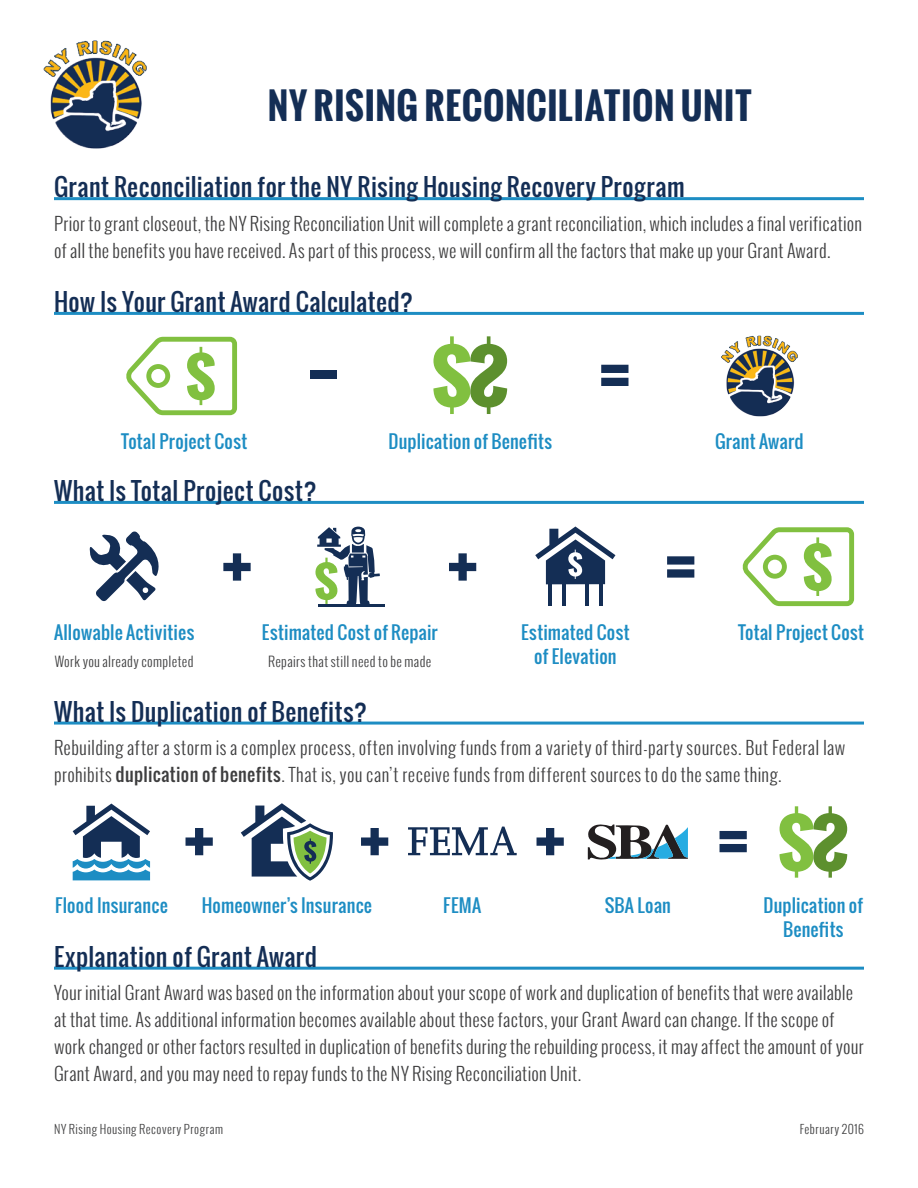
<style>
.page{position:relative;width:918px;height:1188px;background:#fff}
.page>*{position:absolute;margin:0;border:0;box-sizing:border-box;transform-origin:0 0}
.t1{font:900 54px "Helvetica Neue LT Pro";color:#142e55}
.t2{font:700 36px "Oswald";letter-spacing:.015em;color:#142e55}
.Subhead{font:24px "Oswald";letter-spacing:.02em;color:#142e55}
.Body{font:300 18px/27px "Oswald";letter-spacing:.015em;color:#3e3e3f}
.t3{font:18px/24px "Oswald";letter-spacing:.015em;color:#1d8dc3;text-align:center}
.t4{font:300 13.5px "Oswald";letter-spacing:.025em;color:#3e3e3f}
.t5{font:300 12px "Oswald";letter-spacing:.04em;color:#3e3e3f}
.s1{font-weight:400}
</style>
<div class="page">
<img style="left:43px;top:40px;width:104px;height:109px">
<hr style="left:54px;top:197px;width:810px;height:3px;background:#1d8dc3">
<hr style="left:54px;top:722px;width:810px;height:3px;background:#1d8dc3">
<hr style="left:54px;top:967px;width:810px;height:3px;background:#1d8dc3">
<hr style="left:54px;top:312px;width:810px;height:3px;background:#1d8dc3">
<hr style="left:54px;top:501px;width:810px;height:3px;background:#1d8dc3">
<svg style="left:89px;top:531px;width:70px;height:70px"></svg>
<hr style="left:318px;top:604px;width:66px;height:2px;background:#142e55">
<svg style="left:315px;top:527px;width:65px;height:77px"></svg>
<svg style="left:126px;top:337px;width:111px;height:78px"></svg>
<svg style="left:742px;top:527px;width:112px;height:79px"></svg>
<svg style="left:535px;top:526px;width:80px;height:58px"></svg>
<hr style="left:548px;top:582px;width:4px;height:24px;background:#142e55">
<hr style="left:562px;top:582px;width:4px;height:24px;background:#142e55">
<hr style="left:599px;top:582px;width:4px;height:24px;background:#142e55">
<hr style="left:585px;top:582px;width:4px;height:24px;background:#142e55">
<svg style="left:433px;top:336px;width:74px;height:78px"></svg>
<img style="left:721px;top:335px;width:77px;height:82px">
<svg style="left:73px;top:804px;width:77px;height:76px"></svg>
<svg style="left:241px;top:803px;width:92px;height:78px"></svg>
<svg style="left:408px;top:827px;width:109px;height:28px"></svg>
<svg style="left:588px;top:824px;width:100px;height:36px"></svg>
<svg style="left:780px;top:806px;width:67px;height:72px"></svg>
<p class="t2" style="left:268px;top:79px;width:485px">NY RISING RECONCILIATION UNIT</p>
<p class="Subhead" style="left:54px;top:169px;width:632px">Grant Reconciliation for the NY Rising Housing Recovery Program</p>
<p class="Body" style="left:54px;top:210px;width:810px">Prior to grant closeout, the NY Rising Reconciliation Unit will complete a grant reconciliation, which includes a final verification of all the benefits you have received. As part of this process, we will confirm all the factors that make up your Grant Award.</p>
<p class="Subhead" style="left:54px;top:283px;width:361px">How Is Your Grant Award Calculated?</p>
<p class="t1" style="left:310px;top:338px;width:28px">–</p>
<p class="t1" style="left:599px;top:338px;width:34px">=</p>
<p class="t3" style="left:121px;top:429px;width:127px">Total Project Cost</p>
<p class="Subhead" style="left:54px;top:472px;width:264px">What Is Total Project Cost?</p>
<p class="t3" style="left:389px;top:429px;width:165px">Duplication of Benefits</p>
<p class="t3" style="left:715px;top:429px;width:90px">Grant Award</p>
<p class="t3" style="left:54px;top:620px;width:142px">Allowable Activities</p>
<p class="t4" style="left:55px;top:653px;width:140px">Work you already completed</p>
<p class="t1" style="left:221px;top:529px;width:34px">+</p>
<p class="t1" style="left:446px;top:529px;width:34px">+</p>
<p class="t3" style="left:262px;top:620px;width:177px">Estimated Cost of Repair</p>
<p class="t4" style="left:268px;top:653px;width:165px">Repairs that still need to be made</p>
<p class="t1" style="left:665px;top:529px;width:34px">=</p>
<p class="t3" style="left:521px;top:620px;width:110px">Estimated Cost</p>
<p class="t3" style="left:738px;top:620px;width:127px">Total Project Cost</p>
<p class="t3" style="left:534px;top:644px;width:84px">of Elevation</p>
<p class="Subhead" style="left:54px;top:693px;width:315px">What Is Duplication of Benefits?</p>
<p class="Body" style="left:54px;top:734px;width:793px">Rebuilding after a storm is a complex process, often involving funds from a variety of third-party sources. But Federal law prohibits <span class="s1">duplication of benefits</span>. That is, you can’t receive funds from different sources to do the same thing.</p>
<p class="t1" style="left:183px;top:804px;width:34px">+</p>
<p class="t1" style="left:358px;top:804px;width:34px">+</p>
<p class="t1" style="left:534px;top:804px;width:34px">+</p>
<p class="t1" style="left:717px;top:804px;width:34px">=</p>
<p class="t3" style="left:55px;top:893px;width:114px">Flood Insurance</p>
<p class="t3" style="left:202px;top:893px;width:172px">Homeowner’s Insurance</p>
<p class="t3" style="left:443px;top:893px;width:40px">FEMA</p>
<p class="t3" style="left:605px;top:893px;width:68px">SBA Loan</p>
<p class="t3" style="left:764px;top:893px;width:101px">Duplication of<br>Benefits</p>
<p class="Subhead" style="left:54px;top:938px;width:265px">Explanation of Grant Award</p>
<p class="Body" style="left:54px;top:979px;width:811px">Your initial Grant Award was based on the information about your scope of work and duplication of benefits that were available at that time. As additional information becomes available about these factors, your Grant Award can change. If the scope of work changed or other factors resulted in duplication of benefits during the rebuilding process, it may affect the amount of your Grant Award, and you may need to repay funds to the NY Rising Reconciliation Unit.</p>
<p class="t5" style="left:54px;top:1121px;width:171px">NY Rising Housing Recovery Program</p>
<p class="t5" style="left:800px;top:1121px;width:66px">February 2016</p>
</div>
